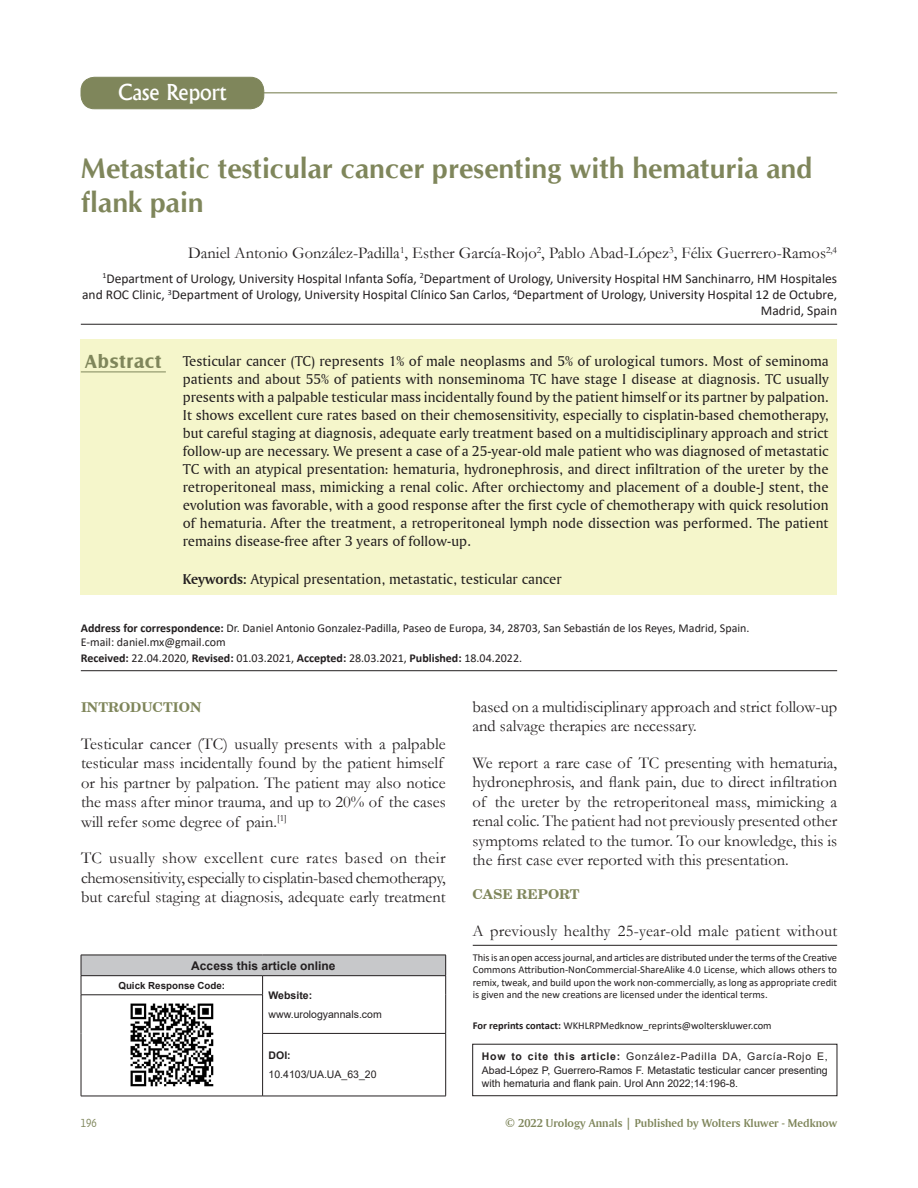
<style>
.page{position:relative;width:918px;height:1188px;background:#fff}
.page>*{position:absolute;margin:0;border:0;box-sizing:border-box;transform-origin:0 0}
.AT{font:700 28.5px/34.2px "CG Omega";color:#7f865b}
.AH{font:500 21px "Albertus";color:#fff}
.ABSH{font:700 19.5px "Castle T";letter-spacing:.04em;color:#7f865b}
.TX{font:16.5px/19.5px "Garamond";color:#231f20}
.AU{font:16.5px "Garamond";color:#231f20}
.ABS{font:15px/18px "Amerigo BT Roman A";color:#231f20;text-align:justify}
.KWD{font:15px "Amerigo BT Roman A";color:#231f20}
.AFF{font:13.5px/16.2px "Calibri";color:#231f20;text-align:right}
.t1{font:700 13.5px "Century Schoolbook BT";color:#7f865b}
.ADD{font:12px/14.4px "Calibri";color:#231f20}
.HIS{font:12px "Calibri";color:#231f20}
.t2{font:12px "Amerigo BT Bold A";color:#7f865b}
.AAO{font:700 12px "Arial";color:#231f20}
.t3{font:12px "Bell Centennial BT Address";color:#7f865b}
.Reprint{font:10.5px/12.6px "Calibri";color:#231f20;text-align:justify}
.HTC{font:10.5px/13.5px "Arial";color:#231f20;text-align:justify}
.Reprint-2{font:10.5px "Calibri";color:#211d1e}
.WEB{font:10.5px "Arial";color:#231f20}
.WEB-2{font:700 10.5px "Arial";color:#231f20}
.QRC{font:700 9.75px "Arial";color:#231f20}
.s1{font-family:"Amerigo BT Bold A"}
.s2{font-weight:700}
.s3{font-weight:700;color:#231f20}
</style>
<div class="page">
<div style="left:81px;top:77px;width:183px;height:32px;background:#7f865b;border-radius:14px"></div>
<div style="left:81px;top:77px;width:183px;height:32px;border:1px solid #7f865b;border-radius:14px"></div>
<hr style="left:261px;top:92px;width:576px;height:1px;background:#7f865b">
<hr style="left:81px;top:324px;width:756px;height:1px;background:#231f20">
<div style="left:81px;top:340px;width:756px;height:255px;background:#f5f6cb"></div>
<hr style="left:81px;top:372px;width:85px;height:1px;background:#7f865b">
<div style="left:81px;top:955px;width:365px;height:21px;background:#c7c8ca"></div>
<hr style="left:81px;top:955px;width:182px;height:1px;background:#231f20">
<hr style="left:263px;top:955px;width:183px;height:1px;background:#231f20">
<hr style="left:81px;top:975px;width:182px;height:1px;background:#231f20">
<svg style="left:81px;top:955px;width:1px;height:40px"></svg>
<hr style="left:263px;top:975px;width:183px;height:1px;background:#231f20">
<svg style="left:445px;top:955px;width:1px;height:40px"></svg>
<hr style="left:445px;top:995px;width:1px;height:38px;background:#231f20">
<hr style="left:81px;top:995px;width:182px;height:1px;background:#231f20">
<hr style="left:81px;top:995px;width:1px;height:38px;background:#231f20">
<hr style="left:81px;top:1033px;width:1px;height:63px;background:#231f20">
<hr style="left:81px;top:1096px;width:182px;height:1px;background:#231f20">
<hr style="left:262px;top:1033px;width:184px;height:1px;background:#231f20">
<hr style="left:445px;top:1034px;width:1px;height:62px;background:#231f20">
<hr style="left:263px;top:1096px;width:183px;height:1px;background:#231f20">
<svg style="left:262px;top:976px;width:1px;height:19px"></svg>
<hr style="left:262px;top:995px;width:1px;height:38px;background:#231f20">
<hr style="left:262px;top:1034px;width:1px;height:62px;background:#231f20">
<img style="left:130px;top:1003px;width:84px;height:84px">
<hr style="left:81px;top:670px;width:756px;height:1px;background:#231f20">
<div style="left:472px;top:1044px;width:365px;height:52px;border:1px solid #231f20"></div>
<hr style="left:473px;top:945px;width:364px;height:1px;background:#231f20">
<p class="AH" style="left:118px;top:80px;width:110px">Case Report</p>
<p class="AT" style="left:81px;top:151px;width:733px">Metastatic testicular cancer presenting with hematuria and flank pain</p>
<p class="AU" style="left:188px;top:242px;width:651px">Daniel Antonio González‑Padilla<sup>1</sup>, Esther García‑Rojo<sup>2</sup>, Pablo Abad‑López<sup>3</sup>, Félix Guerrero‑Ramos<sup>2,4</sup></p>
<p class="AFF" style="left:82px;top:270px;width:757px"><sup>1</sup>Department of Urology, University Hospital Infanta Sofía, <sup>2</sup>Department of Urology, University Hospital HM Sanchinarro, HM Hospitales and ROC Clinic, <sup>3</sup>Department of Urology, University Hospital Clínico San Carlos, <sup>4</sup>Department of Urology, University Hospital 12 de Octubre,<br>Madrid, Spain</p>
<p class="ABSH" style="left:85px;top:350px;width:78px">Abstract</p>
<p class="ABS" style="left:183px;top:352px;width:647px">Testicular cancer (TC) represents 1% of male neoplasms and 5% of urological tumors. Most of seminoma patients and about 55% of patients with nonseminoma TC have stage I disease at diagnosis. TC usually presents with a palpable testicular mass incidentally found by the patient himself or its partner by palpation.<br>It shows excellent cure rates based on their chemosensitivity, especially to cisplatin‑based chemotherapy, but careful staging at diagnosis, adequate early treatment based on a multidisciplinary approach and strict follow‑up are necessary. We present a case of a 25‑year‑old male patient who was diagnosed of metastatic TC with an atypical presentation: hematuria, hydronephrosis, and direct infiltration of the ureter by the retroperitoneal mass, mimicking a renal colic. After orchiectomy and placement of a double‑J stent, the evolution was favorable, with a good response after the first cycle of chemotherapy with quick resolution of hematuria. After the treatment, a retroperitoneal lymph node dissection was performed. The patient remains disease‑free after 3 years of follow‑up.</p>
<p class="KWD" style="left:183px;top:570px;width:380px"><span class="s1">Keywords:</span> Atypical presentation, metastatic, testicular cancer</p>
<p class="ADD" style="left:81px;top:620px;width:670px"><span class="s2">Address for correspondence:</span> Dr. Daniel Antonio Gonzalez-Padilla, Paseo de Europa, 34, 28703, San Sebastián de los Reyes, Madrid, Spain.<br>E‑mail: daniel.mx@gmail.com</p>
<p class="HIS" style="left:81px;top:650px;width:443px"><span class="s2">Received:</span> 22.04.2020, <span class="s2">Revised:</span> 01.03.2021, <span class="s2">Accepted:</span> 28.03.2021, <span class="s2">Published:</span> 18.04.2022.</p>
<h1 class="t1" style="left:81px;top:699px;width:122px">INTRODUCTION</h1>
<p class="TX" style="left:81px;top:733px;width:366px">Testicular cancer (TC) usually presents with a palpable testicular mass incidentally found by the patient himself or his partner by palpation. The patient may also notice the mass after minor trauma, and up to 20% of the cases will refer some degree of pain.<sup>[1]</sup></p>
<p class="TX" style="left:81px;top:848px;width:366px;text-align:justify">TC usually show excellent cure rates based on their chemosensitivity, especially to cisplatin‑based chemotherapy, but careful staging at diagnosis, adequate early treatment</p>
<p class="AAO" style="left:191px;top:957px;width:146px">Access this article online</p>
<p class="QRC" style="left:118px;top:978px;width:108px">Quick Response Code:</p>
<p class="WEB-2" style="left:269px;top:988px;width:45px">Website:</p>
<p class="WEB" style="left:269px;top:1007px;width:115px">www.urologyannals.com</p>
<p class="WEB-2" style="left:269px;top:1048px;width:24px">DOI:</p>
<p class="WEB" style="left:269px;top:1067px;width:109px">10.4103/UA.UA_63_20</p>
<p class="TX" style="left:472px;top:696px;width:366px">based on a multidisciplinary approach and strict follow‑up and salvage therapies are necessary.</p>
<p class="TX" style="left:472px;top:753px;width:366px;text-align:justify">We report a rare case of TC presenting with hematuria, hydronephrosis, and flank pain, due to direct infiltration of the ureter by the retroperitoneal mass, mimicking a renal colic. The patient had not previously presented other symptoms related to the tumor. To our knowledge, this is the first case ever reported with this presentation.</p>
<h1 class="t1" style="left:472px;top:886px;width:108px">CASE REPORT</h1>
<p class="TX" style="left:472px;top:920px;width:366px">A previously healthy 25‑year‑old male patient without</p>
<p class="Reprint" style="left:473px;top:951px;width:366px">This is an open access journal, and articles are distributed under the terms of the Creative Commons Attribution‑NonCommercial‑ShareAlike 4.0 License, which allows others to remix, tweak, and build upon the work non‑commercially, as long as appropriate credit is given and the new creations are licensed under the identical terms.</p>
<p class="Reprint-2" style="left:473px;top:1018px;width:300px"><span class="s3">For reprints contact:</span> WKHLRPMedknow_reprints@wolterskluwer.com</p>
<p class="HTC" style="left:482px;top:1050px;width:347px"><span class="s2">How to cite this article:</span> González‑Padilla DA, García‑Rojo E, Abad‑López P, Guerrero‑Ramos F. Metastatic testicular cancer presenting with hematuria and flank pain. Urol Ann 2022;14:196-8.</p>
<p class="t3" style="left:81px;top:1116px;width:17px">196</p>
<p class="t2" style="left:505px;top:1116px;width:333px">© 2022 Urology Annals | Published by Wolters Kluwer - Medknow</p>
</div>
